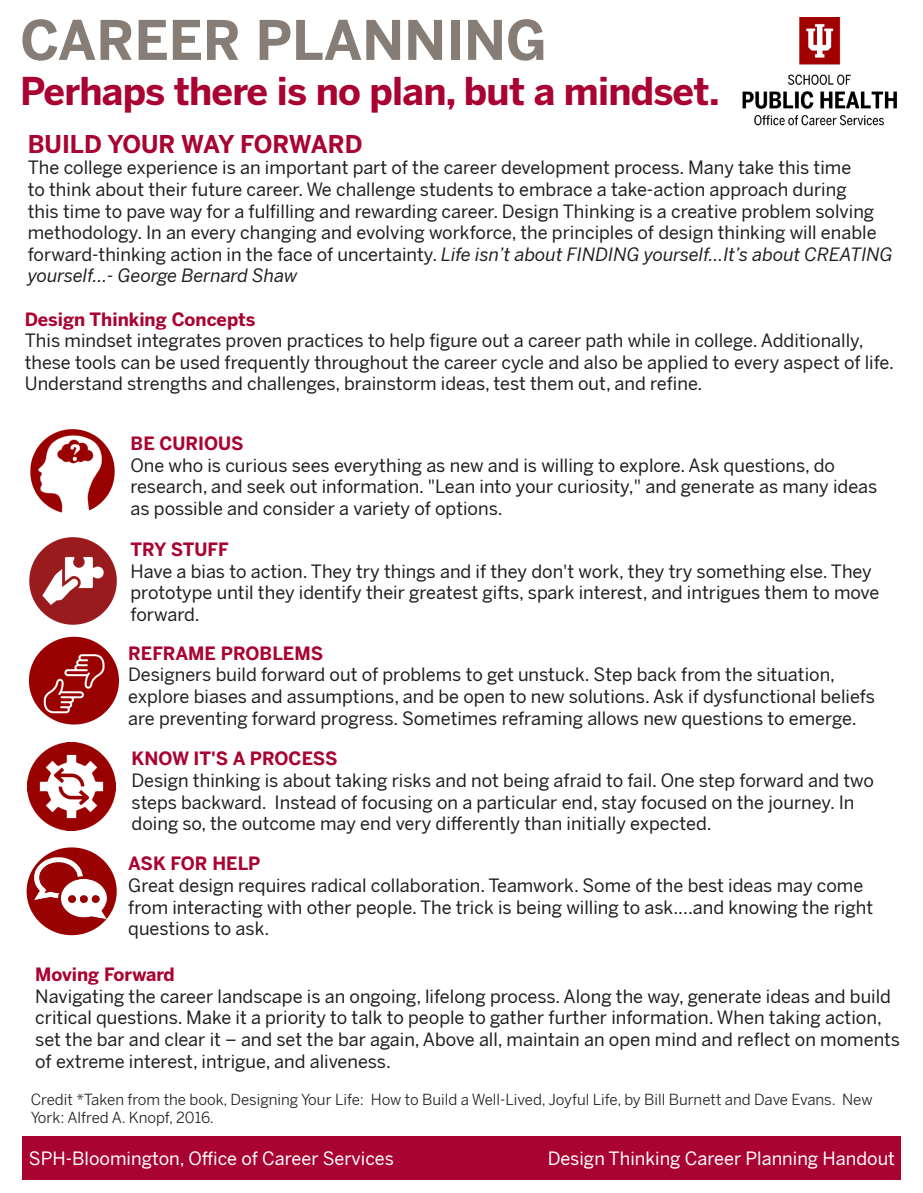
<style>
.page{position:relative;width:923px;height:1193px;background:#fff}
.page>*{position:absolute;margin:0;border:0;box-sizing:border-box;transform-origin:0 0}
.t1{font:700 54px "Benton Sans";color:#867d77}
.t2{font:700 37.5px "Benton Sans";letter-spacing:-.02em;color:#a90332}
.t3{font:700 24px "Benton Sans";letter-spacing:-.005em;color:#a90332}
.t4{font:18px/21.6px "Benton Sans";color:#231f20}
.t5{font:18px "Benton Sans";color:#fff}
.t6{font:700 18px "Benton Sans";color:#a90332}
.t7{font:15px/18px "Benton Sans";color:#231f20}
.s1{font-style:italic}
.s2{font-weight:700;color:#a90332}
</style>
<div class="page">
<img style="left:742px;top:17px;width:155px;height:109px">
<div style="left:22px;top:1136px;width:878px;height:43px;background:#a90332"></div>
<img style="left:30px;top:429px;width:85px;height:84px">
<img style="left:29px;top:537px;width:88px;height:88px">
<img style="left:29px;top:636px;width:90px;height:88px">
<div style="left:27px;top:847px;width:90px;height:88px;background:#900;border-radius:50%"></div>
<img style="left:28px;top:849px;width:83px;height:81px">
<img style="left:27px;top:742px;width:88px;height:88px">
<p class="t1" style="left:20px;top:6px;width:528px">CAREER PLANNING</p>
<p class="t2" style="left:20px;top:68px;width:701px">Perhaps there is no plan, but a mindset.</p>
<p class="t3" style="left:28px;top:129px;width:336px">BUILD YOUR WAY FORWARD</p>
<p class="t4" style="left:28px;top:157px;width:866px">The college experience is an important part of the career development process. Many take this time<br>to think about their future career. We challenge students to embrace a take-action approach during<br>this time to pave way for a fulfilling and rewarding career. Design Thinking is a creative problem solving methodology. In an every changing and evolving workforce, the principles of design thinking will enable forward-thinking action in the face of uncertainty. <span class="s1">Life isn’t about FINDING yourself…It’s about CREATING yourself…- George Bernard Shaw</span></p>
<p class="t6" style="left:25px;top:308px;width:232px">Design Thinking Concepts</p>
<p class="t4" style="left:25px;top:330px;width:870px">This mindset integrates proven practices to help figure out a career path while in college. Additionally, these tools can be used frequently throughout the career cycle and also be applied to every aspect of life.<br>Understand strengths and challenges, brainstorm ideas, test them out, and refine.</p>
<p class="t4" style="left:130px;top:433px;width:748px"><span class="s2">BE CURIOUS<br></span>One who is curious sees everything as new and is willing to explore. Ask questions, do research, and seek out information. "Lean into your curiosity," and generate as many ideas as possible and consider a variety of options.</p>
<p class="t6" style="left:130px;top:538px;width:100px">TRY STUFF</p>
<p class="t4" style="left:130px;top:560px;width:750px">Have a bias to action. They try things and if they don't work, they try something else. They prototype until they identify their greatest gifts, spark interest, and intrigues them to move forward.</p>
<p class="t4" style="left:128px;top:642px;width:748px"><span class="s2">REFRAME PROBLEMS<br></span>Designers build forward out of problems to get unstuck. Step back from the situation, explore biases and assumptions, and be open to new solutions. Ask if dysfunctional beliefs are preventing forward progress. Sometimes reframing allows new questions to emerge.</p>
<p class="t4" style="left:132px;top:748px;width:743px"><span class="s2">KNOW IT'S A PROCESS<br></span>Design thinking is about taking risks and not being afraid to fail. One step forward and two steps backward. Instead of focusing on a particular end, stay focused on the journey. In doing so, the outcome may end very differently than initially expected.</p>
<p class="t4" style="left:128px;top:853px;width:746px"><span class="s2">ASK FOR HELP<br></span>Great design requires radical collaboration. Teamwork. Some of the best ideas may come from interacting with other people. The trick is being willing to ask....and knowing the right questions to ask.</p>
<p class="t6" style="left:35px;top:963px;width:141px">Moving Forward</p>
<p class="t4" style="left:35px;top:985px;width:866px">Navigating the career landscape is an ongoing, lifelong process. Along the way, generate ideas and build critical questions. Make it a priority to talk to people to gather further information. When taking action, set the bar and clear it – and set the bar again, Above all, maintain an open mind and reflect on moments of extreme interest, intrigue, and aliveness.</p>
<p class="t7" style="left:31px;top:1090px;width:843px">Credit *Taken from the book, Designing Your Life: How to Build a Well-Lived, Joyful Life, by Bill Burnett and Dave Evans. New<br>York: Alfred A. Knopf, 2016.</p>
<p class="t5" style="left:29px;top:1148px;width:366px">SPH-Bloomington, Office of Career Services</p>
<p class="t5" style="left:548px;top:1148px;width:349px">Design Thinking Career Planning Handout</p>
</div>
